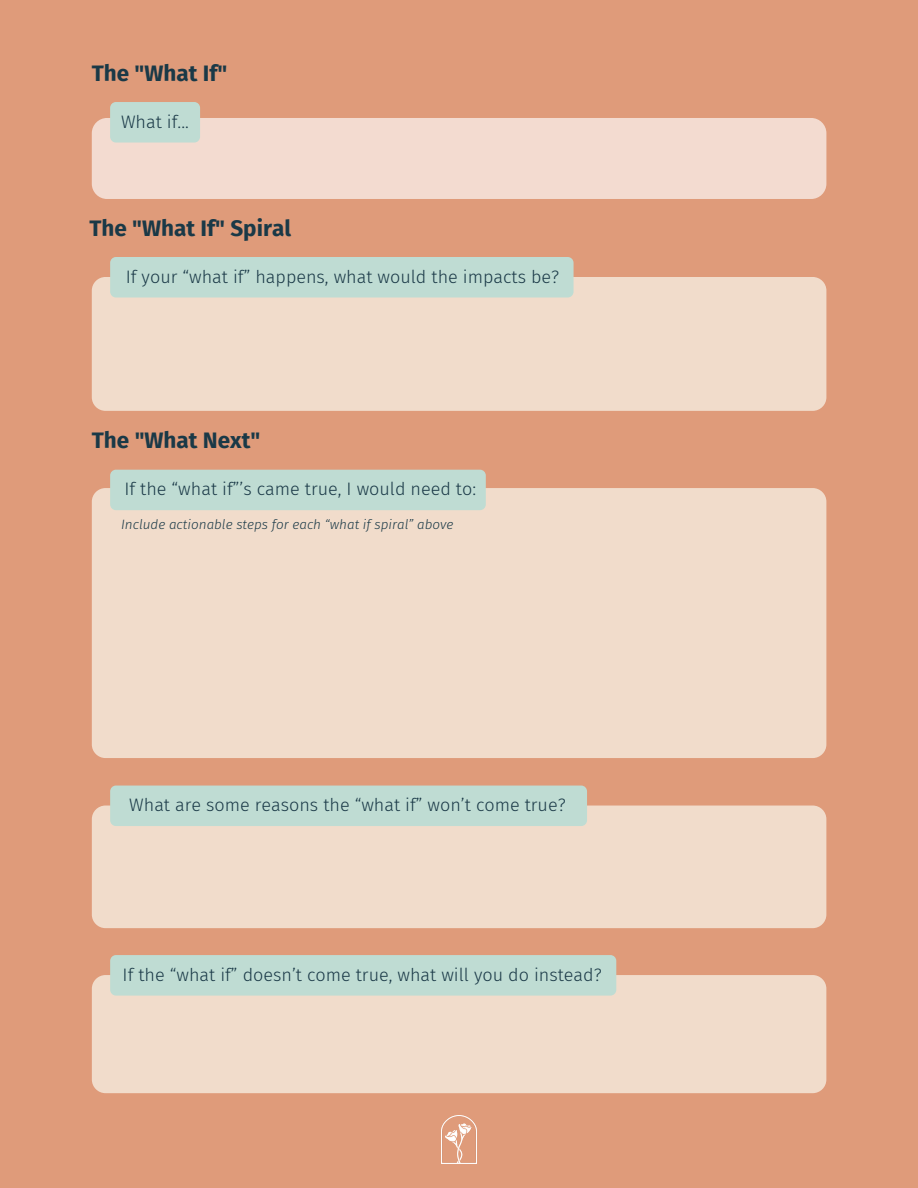
<style>
.page{position:relative;width:918px;height:1188px;background:#df9b7a}
.page>*{position:absolute;margin:0;border:0;box-sizing:border-box;transform-origin:0 0}
.t1{font:700 22.5px "Fira Sans";color:#1a3947}
.t2{font:300 18px "Fira Sans";color:#1a3947}
.t3{font:italic 300 13.5px "Fira Sans";color:#1a3947}
</style>
<div class="page">
<div style="left:92px;top:118px;width:734px;height:81px;background:#f3dbd0;border-radius:15px"></div>
<div style="left:110px;top:102px;width:90px;height:41px;background:#bfdcd3;border-radius:6px"></div>
<div style="left:92px;top:277px;width:734px;height:134px;background:#f1dccb;border-radius:14px"></div>
<div style="left:110px;top:257px;width:464px;height:41px;background:#bfdcd3;border-radius:6px"></div>
<div style="left:92px;top:488px;width:734px;height:270px;background:#f1dccb;border-radius:14px"></div>
<div style="left:110px;top:470px;width:376px;height:40px;background:#bfdcd3;border-radius:6px"></div>
<div style="left:92px;top:806px;width:734px;height:122px;background:#f1dccb;border-radius:14px"></div>
<div style="left:110px;top:786px;width:477px;height:40px;background:#bfdcd3;border-radius:6px"></div>
<div style="left:92px;top:975px;width:734px;height:118px;background:#f1dccb;border-radius:14px"></div>
<div style="left:110px;top:955px;width:506px;height:41px;background:#bfdcd3;border-radius:6px"></div>
<img style="left:441px;top:1116px;width:35px;height:48px">
<p class="t1" style="left:92px;top:60px;width:137px">The "What If"</p>
<p class="t2" style="left:121px;top:111px;width:69px">What if...</p>
<p class="t1" style="left:89px;top:215px;width:203px">The "What If" Spiral</p>
<p class="t2" style="left:126px;top:266px;width:435px">If your “what if” happens, what would the impacts be?</p>
<p class="t1" style="left:92px;top:427px;width:170px">The "What Next"</p>
<p class="t2" style="left:124px;top:478px;width:353px">If the “what if”’s came true, I would need to:</p>
<p class="t3" style="left:121px;top:516px;width:334px">Include actionable steps for each “what if spiral” above</p>
<p class="t2" style="left:129px;top:794px;width:438px">What are some reasons the “what if” won’t come true?</p>
<p class="t2" style="left:123px;top:964px;width:481px">If the “what if” doesn’t come true, what will you do instead?</p>
</div>
